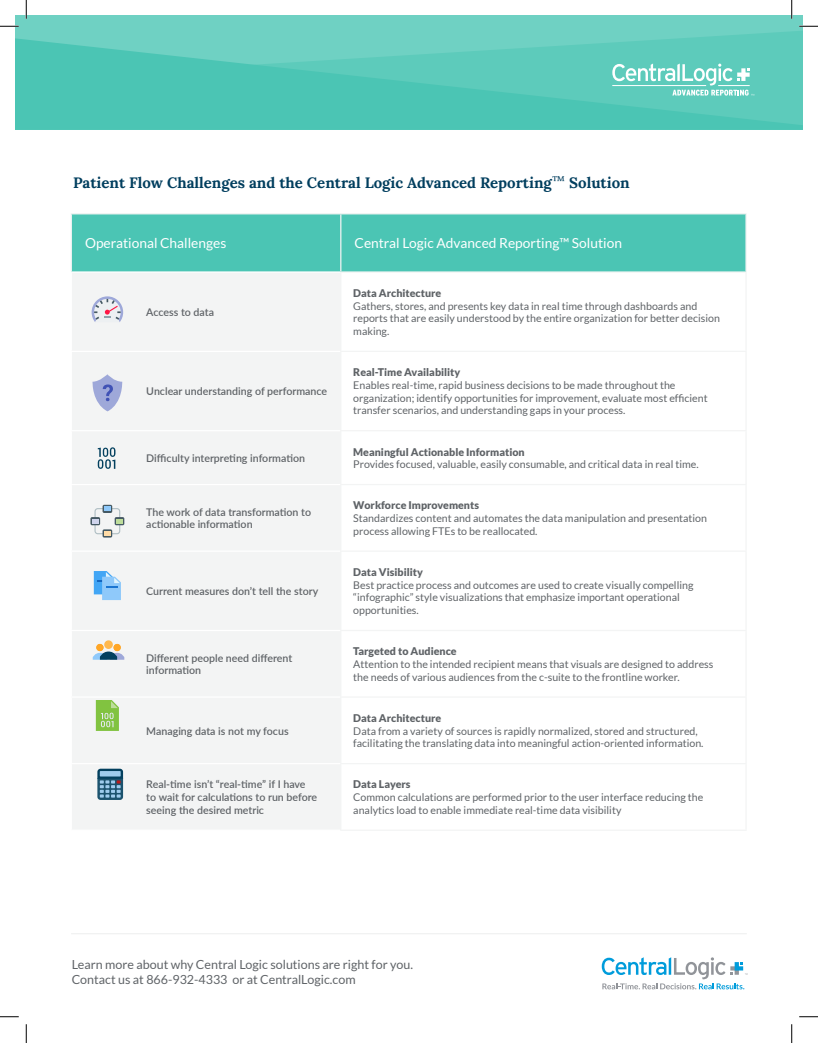
<style>
.page{position:relative;width:818px;height:1043px;background:#fff}
.page>*{position:absolute;margin:0;border:0;box-sizing:border-box;transform-origin:0 0}
.t1{font:700 15px "Lora";color:#003e5e}
.t2{font:13.75px "Lato";color:#fff}
.t3{font:12.5px/15px "Lato";color:#5f6367}
.t4{font:10.62px/12.8px "Lato";color:#5f6367}
.t5{font:600 10.62px/12.8px "Lato";color:#5f6367}
.t6{font:900 10.62px "Lato";color:#5f6367}
</style>
<div class="page">
<svg style="left:15px;top:15px;width:787px;height:115px;background:#5acaba"></svg>
<svg style="left:612px;top:64px;width:142px;height:32px"></svg>
<hr style="left:71px;top:933px;width:675px;height:1px;background:#c4c7c7">
<svg style="left:601px;top:957px;width:146px;height:32px"></svg>
<div style="left:72px;top:214px;width:673px;height:57px;background:#4bc5b4"></div>
<div style="left:72px;top:273px;width:268px;height:556px;background:#f3f4f4"></div>
<hr style="left:71px;top:213px;width:270px;height:1px;background:#f3f4f4">
<hr style="left:71px;top:214px;width:1px;height:57px;background:#f3f4f4">
<hr style="left:341px;top:213px;width:405px;height:1px;background:#f3f4f4">
<hr style="left:340px;top:214px;width:1px;height:57px;background:#f3f4f4">
<hr style="left:745px;top:214px;width:1px;height:57px;background:#f3f4f4">
<hr style="left:340px;top:271px;width:406px;height:2px;background:#f3f4f4">
<hr style="left:340px;top:273px;width:1px;height:78px;background:#f3f4f4">
<hr style="left:745px;top:273px;width:1px;height:78px;background:#f3f4f4">
<hr style="left:340px;top:351px;width:406px;height:1px;background:#f3f4f4">
<hr style="left:340px;top:352px;width:1px;height:78px;background:#f3f4f4">
<hr style="left:745px;top:352px;width:1px;height:78px;background:#f3f4f4">
<hr style="left:340px;top:430px;width:406px;height:1px;background:#f3f4f4">
<hr style="left:340px;top:431px;width:1px;height:53px;background:#f3f4f4">
<hr style="left:745px;top:431px;width:1px;height:53px;background:#f3f4f4">
<hr style="left:340px;top:484px;width:406px;height:1px;background:#f3f4f4">
<hr style="left:340px;top:485px;width:1px;height:65px;background:#f3f4f4">
<hr style="left:745px;top:485px;width:1px;height:65px;background:#f3f4f4">
<hr style="left:340px;top:550px;width:406px;height:1px;background:#f3f4f4">
<hr style="left:340px;top:551px;width:1px;height:79px;background:#f3f4f4">
<hr style="left:745px;top:551px;width:1px;height:79px;background:#f3f4f4">
<hr style="left:340px;top:630px;width:406px;height:1px;background:#f3f4f4">
<hr style="left:340px;top:631px;width:1px;height:65px;background:#f3f4f4">
<hr style="left:745px;top:631px;width:1px;height:65px;background:#f3f4f4">
<hr style="left:340px;top:696px;width:406px;height:1px;background:#f3f4f4">
<hr style="left:340px;top:697px;width:1px;height:66px;background:#f3f4f4">
<hr style="left:745px;top:697px;width:1px;height:66px;background:#f3f4f4">
<hr style="left:340px;top:763px;width:406px;height:1px;background:#f3f4f4">
<hr style="left:340px;top:764px;width:1px;height:65px;background:#f3f4f4">
<hr style="left:745px;top:764px;width:1px;height:65px;background:#f3f4f4">
<hr style="left:340px;top:829px;width:406px;height:1px;background:#f3f4f4">
<hr style="left:71px;top:351px;width:269px;height:1px;background:#fff">
<hr style="left:71px;top:430px;width:269px;height:1px;background:#fff">
<hr style="left:71px;top:484px;width:269px;height:1px;background:#fff">
<hr style="left:71px;top:550px;width:269px;height:1px;background:#fff">
<hr style="left:71px;top:630px;width:269px;height:1px;background:#fff">
<hr style="left:71px;top:696px;width:269px;height:1px;background:#fff">
<hr style="left:71px;top:763px;width:269px;height:1px;background:#fff">
<div style="left:94px;top:508px;width:26px;height:26px;border:1px solid #b0bfc4;border-radius:3px"></div>
<svg style="left:90px;top:517px;width:10px;height:8px"></svg>
<div style="left:102px;top:505px;width:10px;height:8px;background:#455963;border-radius:2px"></div>
<div style="left:102px;top:529px;width:10px;height:8px;background:#455963;border-radius:2px"></div>
<svg style="left:115px;top:517px;width:9px;height:8px"></svg>
<svg style="left:92px;top:518px;width:6px;height:5px"></svg>
<svg style="left:104px;top:506px;width:7px;height:5px"></svg>
<svg style="left:104px;top:531px;width:7px;height:5px"></svg>
<svg style="left:92px;top:296px;width:31px;height:26px"></svg>
<svg style="left:94px;top:571px;width:27px;height:29px"></svg>
<svg style="left:96px;top:700px;width:23px;height:31px"></svg>
<svg style="left:98px;top:447px;width:17px;height:22px"></svg>
<svg style="left:92px;top:374px;width:31px;height:37px"></svg>
<div style="left:104px;top:640px;width:9px;height:9px;background:#ffb84d;border-radius:50%"></div>
<svg style="left:93px;top:651px;width:31px;height:8px"></svg>
<div style="left:96px;top:644px;width:7px;height:7px;background:#ffa626;border-radius:50%"></div>
<div style="left:113px;top:644px;width:8px;height:7px;background:#ffa626;border-radius:50%"></div>
<svg style="left:97px;top:768px;width:26px;height:32px"></svg>
<svg style="left:0;top:25px;width:19px;height:2px"></svg>
<svg style="left:799px;top:25px;width:19px;height:2px"></svg>
<svg style="left:0;top:1016px;width:19px;height:1px"></svg>
<svg style="left:799px;top:1016px;width:19px;height:1px"></svg>
<svg style="left:25px;top:0;width:2px;height:19px"></svg>
<svg style="left:25px;top:1024px;width:2px;height:18px"></svg>
<svg style="left:790px;top:0;width:2px;height:19px"></svg>
<svg style="left:791px;top:1024px;width:1px;height:18px"></svg>
<p class="t1" style="left:73px;top:173px;width:558px">Patient Flow Challenges and the Central Logic Advanced Reporting<sup>™</sup> Solution</p>
<p class="t2" style="left:85px;top:236px;width:143px">Operational Challenges</p>
<p class="t2" style="left:354px;top:236px;width:269px">Central Logic Advanced Reporting™ Solution</p>
<p class="t5" style="left:146px;top:305px;width:69px">Access to data</p>
<p class="t5" style="left:146px;top:384px;width:182px">Unclear understanding of performance</p>
<p class="t5" style="left:146px;top:451px;width:160px">Difficulty interpreting information</p>
<p class="t5" style="left:146px;top:505px;width:166px">The work of data transformation to actionable information</p>
<p class="t5" style="left:146px;top:584px;width:173px">Current measures don’t tell the story</p>
<p class="t5" style="left:146px;top:651px;width:147px">Different people need different information</p>
<p class="t5" style="left:146px;top:724px;width:144px">Managing data is not my focus</p>
<p class="t6" style="left:353px;top:287px;width:89px">Data Architecture</p>
<p class="t4" style="left:353px;top:299px;width:368px">Gathers, stores, and presents key data in real time through dashboards and reports that are easily understood by the entire organization for better decision making.</p>
<p class="t6" style="left:353px;top:366px;width:109px">Real-Time Availability</p>
<p class="t4" style="left:353px;top:378px;width:356px">Enables real-time, rapid business decisions to be made throughout the organization; identify opportunities for improvement, evaluate most efficient transfer scenarios, and understanding gaps in your process.</p>
<p class="t6" style="left:353px;top:445px;width:173px">Meaningful Actionable Information</p>
<p class="t4" style="left:353px;top:458px;width:347px">Provides focused, valuable, easily consumable, and critical data in real time.</p>
<p class="t6" style="left:353px;top:499px;width:127px">Workforce Improvements</p>
<p class="t4" style="left:353px;top:512px;width:355px">Standardizes content and automates the data manipulation and presentation process allowing FTEs to be reallocated.</p>
<p class="t6" style="left:353px;top:566px;width:71px">Data Visibility</p>
<p class="t4" style="left:353px;top:578px;width:341px">Best practice process and outcomes are used to create visually compelling “infographic” style visualizations that emphasize important operational opportunities.</p>
<p class="t6" style="left:353px;top:645px;width:105px">Targeted to Audience</p>
<p class="t4" style="left:353px;top:657px;width:361px">Attention to the intended recipient means that visuals are designed to address the needs of various audiences from the c-suite to the frontline worker.</p>
<p class="t6" style="left:353px;top:711px;width:89px">Data Architecture</p>
<p class="t4" style="left:353px;top:724px;width:351px">Data from a variety of sources is rapidly normalized, stored and structured, facilitating the translating data into meaningful action-oriented information.</p>
<p class="t5" style="left:146px;top:777px;width:172px">Real-time isn’t “real-time” if I have to wait for calculations to run before seeing the desired metric</p>
<p class="t6" style="left:353px;top:778px;width:59px">Data Layers</p>
<p class="t4" style="left:353px;top:791px;width:351px">Common calculations are performed prior to the user interface reducing the analytics load to enable immediate real-time data visibility</p>
<p class="t3" style="left:72px;top:956px;width:343px">Learn more about why Central Logic solutions are right for you.<br>Contact us at 866-932-4333 or at CentralLogic.com</p>
</div>
